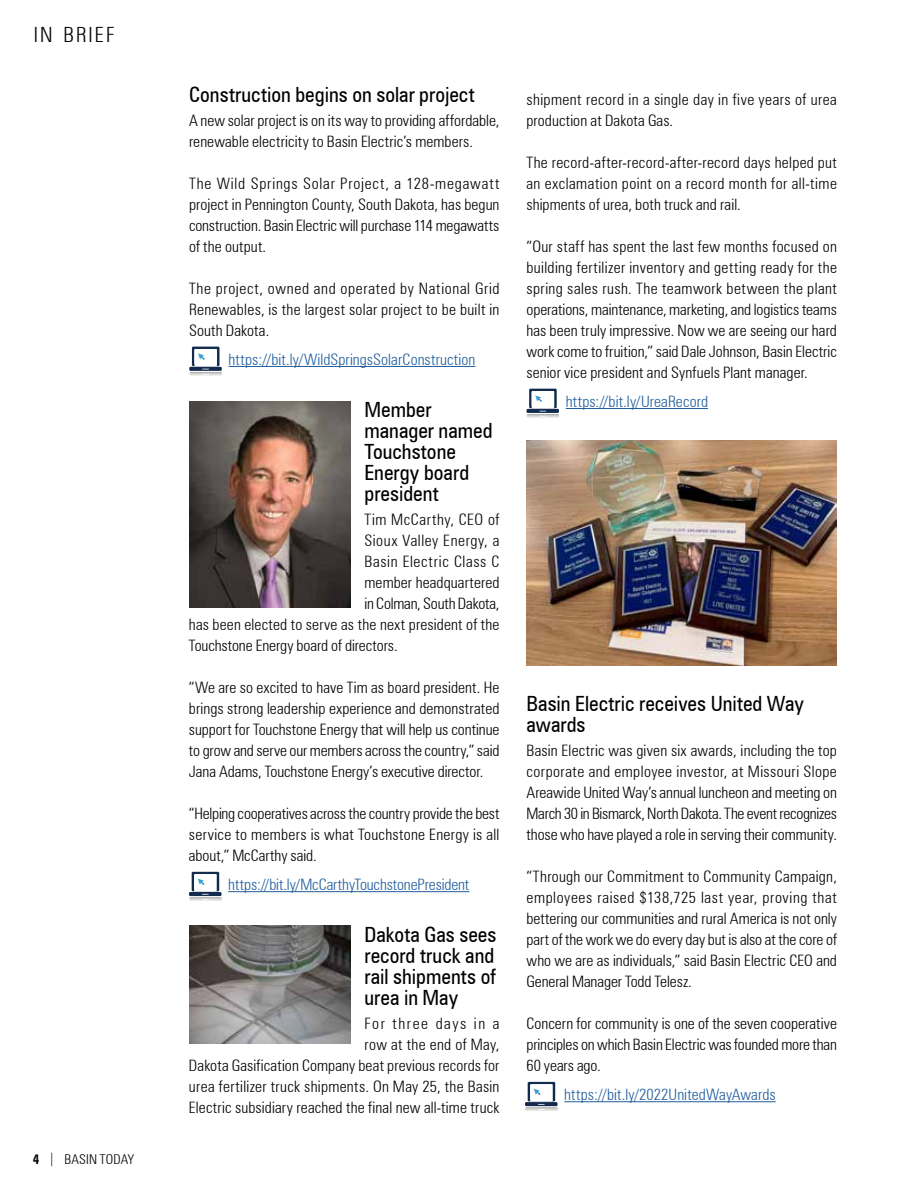
<style>
.page{position:relative;width:918px;height:1188px;background:#fff}
.page>*{position:absolute;margin:0;border:0;box-sizing:border-box;transform-origin:0 0}
.t1{font:condensed 21px/21px "Zurich BT";color:#000}
.t2{font:300 condensed 21px "Zurich BT";letter-spacing:.095em;color:#000}
.t3{font:300 condensed 15.75px/21px "Zurich BT";letter-spacing:.005em;color:#000;text-align:justify}
.t4{font:300 condensed 15.75px "Zurich BT";letter-spacing:.005em;color:#215e9e}
.t5{font:300 condensed 15.75px/21px "Zurich BT";letter-spacing:.025em;color:#000}
.t6{font:300 condensed 15.75px "Zurich BT";letter-spacing:.035em;color:#000}
.t7{font:300 condensed 15.75px "Zurich BT";letter-spacing:-.015em;color:#000}
.t8{font:300 condensed 15.75px "Zurich BT";letter-spacing:.04em;color:#000}
.t9{font:300 condensed 13.5px "Zurich BT";letter-spacing:.015em;color:#000}
.s1{font-weight:700}
.s2{font-stretch:normal}
</style>
<div class="page">
<div style="left:192px;top:347px;width:27px;height:19px;background:#153056"></div>
<svg style="left:190px;top:349px;width:32px;height:27px"></svg>
<hr style="left:229px;top:366px;width:246px;height:1px;background:#215e9e">
<div style="left:192px;top:872px;width:27px;height:19px;background:#122b4e"></div>
<svg style="left:189px;top:874px;width:32px;height:27px"></svg>
<hr style="left:228px;top:891px;width:241px;height:1px;background:#215e9e">
<div style="left:529px;top:389px;width:28px;height:19px;background:#122b4e"></div>
<svg style="left:527px;top:391px;width:32px;height:27px"></svg>
<hr style="left:566px;top:408px;width:142px;height:1px;background:#215e9e">
<div style="left:528px;top:1082px;width:27px;height:19px;background:#122b4e"></div>
<svg style="left:525px;top:1084px;width:32px;height:27px"></svg>
<hr style="left:564px;top:1101px;width:212px;height:1px;background:#215e9e">
<img style="left:189px;top:402px;width:162px;height:206px">
<img style="left:526px;top:441px;width:311px;height:224px">
<img style="left:189px;top:926px;width:162px;height:118px">
<h1 class="t2" style="left:34px;top:22px;width:82px">IN BRIEF</h1>
<p class="t9" style="left:33px;top:1151px;width:103px"><span class="s1">4</span> <span class="s2">|</span> BASIN TODAY</p>
<h1 class="t1" style="left:189px;top:84px;width:287px">Construction begins on solar project</h1>
<p class="t3" style="left:189px;top:110px;width:312px">A new solar project is on its way to providing affordable, renewable electricity to Basin Electric’s members.</p>
<p class="t3" style="left:189px;top:173px;width:312px">The Wild Springs Solar Project, a 128-megawatt project in Pennington County, South Dakota, has begun construction. Basin Electric will purchase 114 megawatts of the output.</p>
<p class="t3" style="left:189px;top:278px;width:312px">The project, owned and operated by National Grid Renewables, is the largest solar project to be built in South Dakota.</p>
<p class="t4" style="left:229px;top:350px;width:248px">https://bit.ly/WildSpringsSolarConstruction</p>
<h1 class="t1" style="left:364px;top:399px;width:130px">Member manager named<br>Touchstone<br>Energy board president</h1>
<p class="t6" style="left:364px;top:510px;width:136px">Tim McCarthy, CEO of</p>
<p class="t6" style="left:364px;top:531px;width:136px">Sioux Valley Energy, a</p>
<p class="t8" style="left:364px;top:552px;width:137px">Basin Electric Class C</p>
<p class="t3" style="left:364px;top:572px;width:137px">member headquartered</p>
<p class="t7" style="left:364px;top:594px;width:137px">in Colman, South Dakota,</p>
<p class="t3" style="left:189px;top:614px;width:312px">has been elected to serve as the next president of the</p>
<p class="t3" style="left:189px;top:635px;width:210px">Touchstone Energy board of directors.</p>
<p class="t3" style="left:189px;top:677px;width:312px">“We are so excited to have Tim as board president. He brings strong leadership experience and demonstrated support for Touchstone Energy that will help us continue to grow and serve our members across the country,” said Jana Adams, Touchstone Energy’s executive director.</p>
<p class="t3" style="left:189px;top:803px;width:312px">“Helping cooperatives across the country provide the best service to members is what Touchstone Energy is all about,” McCarthy said.</p>
<p class="t4" style="left:228px;top:875px;width:243px">https://bit.ly/McCarthyTouchstonePresident</p>
<h1 class="t1" style="left:364px;top:924px;width:133px;text-align:justify">Dakota Gas sees record truck and rail shipments of urea in May</h1>
<p class="t3" style="left:189px;top:1013px;width:312px;text-align:right">For three days in a<br>row at the end of May,<br>Dakota Gasification Company beat previous records for urea fertilizer truck shipments. On May 25, the Basin Electric subsidiary reached the final new all-time truck</p>
<p class="t5" style="left:526px;top:89px;width:312px">shipment record in a single day in five years of urea production at Dakota Gas.</p>
<p class="t3" style="left:526px;top:152px;width:312px">The record-after-record-after-record days helped put an exclamation point on a record month for all-time shipments of urea, both truck and rail.</p>
<p class="t3" style="left:526px;top:236px;width:312px">“Our staff has spent the last few months focused on building fertilizer inventory and getting ready for the spring sales rush. The teamwork between the plant operations, maintenance, marketing, and logistics teams has been truly impressive. Now we are seeing our hard work come to fruition,” said Dale Johnson, Basin Electric senior vice president and Synfuels Plant manager.</p>
<p class="t4" style="left:566px;top:392px;width:144px">https://bit.ly/UreaRecord</p>
<h1 class="t1" style="left:526px;top:693px;width:279px">Basin Electric receives United Way awards</h1>
<p class="t3" style="left:526px;top:740px;width:312px">Basin Electric was given six awards, including the top corporate and employee investor, at Missouri Slope Areawide United Way’s annual luncheon and meeting on March 30 in Bismarck, North Dakota. The event recognizes those who have played a role in serving their community.</p>
<p class="t3" style="left:526px;top:866px;width:312px">“Through our Commitment to Community Campaign, employees raised $138,725 last year, proving that bettering our communities and rural America is not only part of the work we do every day but is also at the core of who we are as individuals,” said Basin Electric CEO and General Manager Todd Telesz.</p>
<p class="t3" style="left:526px;top:1013px;width:312px">Concern for community is one of the seven cooperative principles on which Basin Electric was founded more than 60 years ago.</p>
<p class="t4" style="left:564px;top:1085px;width:213px">https://bit.ly/2022UnitedWayAwards</p>
</div>
